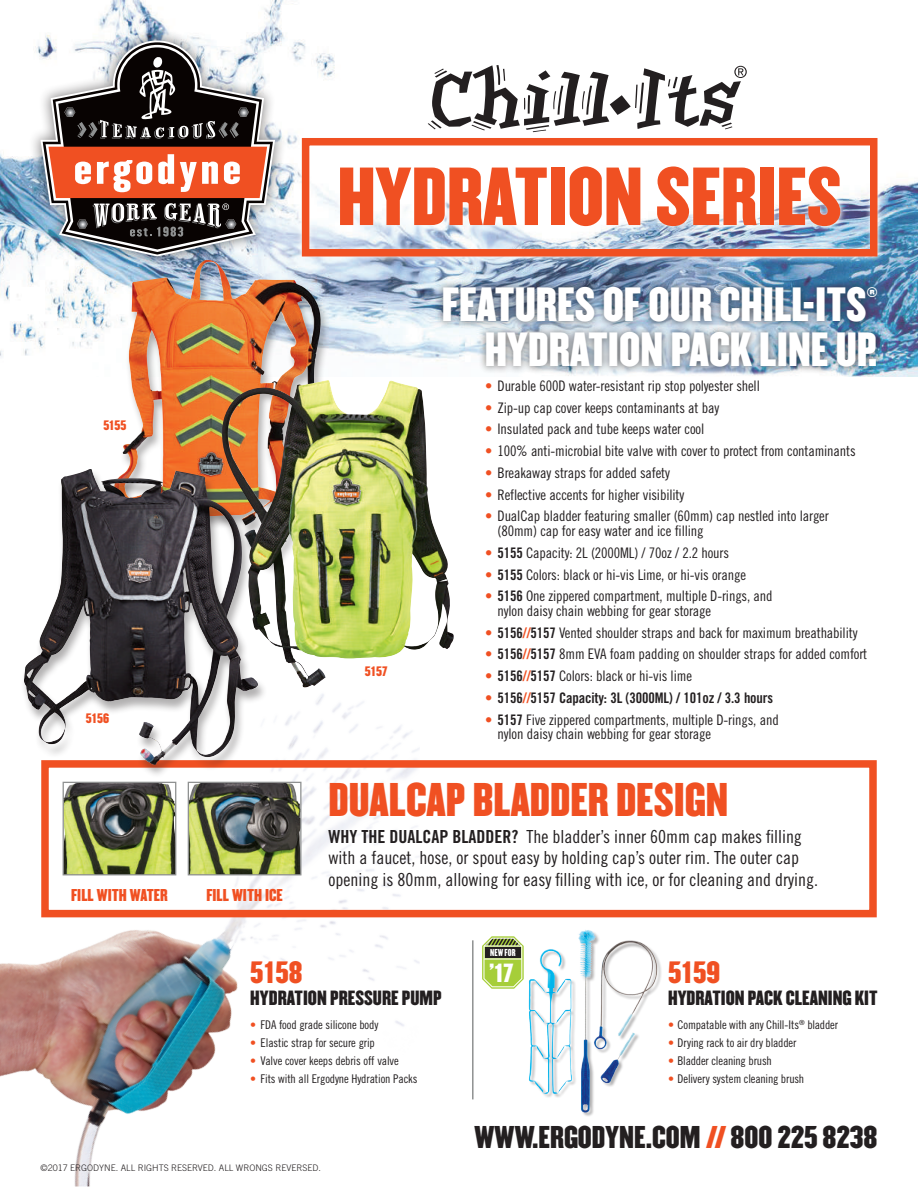
<style>
.page{position:relative;width:918px;height:1188px;background:#fff}
.page>*{position:absolute;margin:0;border:0;box-sizing:border-box;transform-origin:0 0}
.t1{font:71.85px "Champion HTF Welterweight";color:#f05022}
.t2{font:42px "Champion HTF Welterweight";color:#fff}
.t3{font:41.25px "Champion HTF Welterweight";color:#f05022}
.t4{font:27.6px "Champion HTF Welterweight";color:#231f20}
.t5{font:27px "Champion HTF Welterweight";color:#f05022}
.t6{font:22.95px "Champion HTF Welterweight";color:#fff}
.t7{font:18px/21.6px "Trade Gothic Cond Eighteen";color:#231f20}
.t8{font:18px "Champion HTF Welterweight";color:#231f20}
.t9{font:15px "Champion HTF Welterweight";color:#f05022}
.t10{font:14.55px/14.5px "Trade Gothic Cond Eighteen";letter-spacing:-.01em;color:#231f20}
.t11{font:14.55px "Trade Gothic Bold Cond Twenty";letter-spacing:-.01em;color:#231f20}
.t12{font:12.3px "Champion HTF Welterweight";color:#fff}
.t13{font:12px "Trade Gothic Cond Eighteen";letter-spacing:-.01em;color:#231f20}
.t14{font:12px "Champion HTF Welterweight";color:#f05022}
.t15{font:300 9px "Trade Gothic";color:#231f20}
.t16{font:8.85px "Champion HTF Lightweight";letter-spacing:.005em;color:#fff}
.s1{color:#f05022}
.s2{font-family:"Trade Gothic Bold Cond Twenty"}
.s3{font-family:"Trade Gothic Bold Cond Twenty";color:#f05022}
.s4{font-family:"Trade Gothic Cond Eighteen";color:#f05022}
</style>
<div class="page">
<img style="left:0;top:694px;width:420px;height:492px">
<hr style="left:472px;top:940px;width:2px;height:159px;background:#8f9191">
<img style="left:0;top:0;width:918px;height:376px">
<div style="left:41px;top:760px;width:836px;height:157px;border:8px solid #f05022"></div>
<div style="left:435px;top:279px;width:450px;height:96px;background:#231f20;opacity:.65"></div>
<svg style="left:295px;top:132px;width:588px;height:131px"></svg>
<div style="left:302px;top:138px;width:576px;height:118px;border:8px solid #f05022"></div>
<div style="left:29px;top:28px;width:258px;height:241px;background:#231f20;opacity:.5"></div>
<svg style="left:40px;top:40px;width:235px;height:216px"></svg>
<svg style="left:43px;top:42px;width:230px;height:213px"></svg>
<svg style="left:46px;top:45px;width:224px;height:207px"></svg>
<svg style="left:48px;top:47px;width:219px;height:202px"></svg>
<svg style="left:428px;top:65px;width:319px;height:67px"></svg>
<div style="left:111px;top:259px;width:220px;height:317px;background:#231f20;opacity:.35"></div>
<img style="left:114px;top:266px;width:180px;height:203px">
<img style="left:65px;top:784px;width:109px;height:89px">
<div style="left:63px;top:782px;width:113px;height:93px;border:1px solid #8f9191"></div>
<img style="left:190px;top:784px;width:109px;height:89px">
<div style="left:188px;top:782px;width:113px;height:93px;border:1px solid #8f9191"></div>
<img style="left:220px;top:380px;width:234px;height:308px">
<div style="left:20px;top:469px;width:248px;height:309px;background:#231f20;opacity:.35"></div>
<img style="left:24px;top:469px;width:228px;height:296px">
<img style="left:499px;top:915px;width:177px;height:201px">
<svg style="left:482px;top:935px;width:43px;height:55px"></svg>
<hr style="left:484px;top:959px;width:38px;height:1px;background:#fff">
<hr style="left:484px;top:945px;width:38px;height:1px;background:#fff">
<div style="left:485px;top:947px;width:36px;height:11px;background:#231f20"></div>
<p class="t14" style="left:103px;top:417px;width:25px">5155</p>
<p class="t14" style="left:86px;top:711px;width:25px">5156</p>
<p class="t9" style="left:71px;top:885px;width:98px">FILL WITH WATER</p>
<p class="t9" style="left:206px;top:885px;width:78px">FILL WITH ICE</p>
<h1 class="t1" style="left:337px;top:150px;width:506px">HYDRATION SERIES</h1>
<p class="t14" style="left:365px;top:663px;width:24px">5157</p>
<h2 class="t2" style="left:442px;top:277px;width:426px">FEATURES OF OUR CHILL-ITS</h2>
<p class="t12" style="left:867px;top:284px;width:12px">®</p>
<h2 class="t2" style="left:485px;top:322px;width:394px">HYDRATION PACK LINE UP.</h2>
<p class="t10" style="left:485px;top:378px;width:276px"><span class="s1">•</span> Durable 600D water-resistant rip stop polyester shell</p>
<p class="t10" style="left:485px;top:400px;width:236px"><span class="s1">•</span> Zip-up cap cover keeps contaminants at bay</p>
<p class="t10" style="left:485px;top:422px;width:221px"><span class="s1">•</span> Insulated pack and tube keeps water cool</p>
<p class="t10" style="left:485px;top:444px;width:372px"><span class="s1">•</span> 100% anti-microbial bite valve with cover to protect from contaminants</p>
<p class="t10" style="left:485px;top:465px;width:186px"><span class="s1">•</span> Breakaway straps for added safety</p>
<p class="t10" style="left:485px;top:487px;width:201px"><span class="s1">•</span> Reflective accents for higher visibility</p>
<p class="t10" style="left:498px;top:509px;width:333px;text-indent:-12px"><span class="s1">•</span> DualCap bladder featuring smaller (60mm) cap nestled into larger (80mm) cap for easy water and ice filling</p>
<p class="t10" style="left:485px;top:545px;width:246px"><span class="s1">•</span> <span class="s2">5155</span> Capacity: 2L (2000ML) / 70oz / 2.2 hours</p>
<p class="t10" style="left:485px;top:567px;width:262px"><span class="s1">•</span> <span class="s2">5155</span> Colors: black or hi-vis Lime, or hi-vis orange</p>
<p class="t10" style="left:498px;top:589px;width:277px;text-indent:-12px"><span class="s1">•</span> <span class="s2">5156</span> One zippered compartment, multiple D-rings, and nylon daisy chain webbing for gear storage</p>
<p class="t10" style="left:485px;top:625px;width:374px"><span class="s1">•</span> <span class="s2">5156</span><span class="s3">//</span><span class="s2">5157</span> Vented shoulder straps and back for maximum breathability</p>
<p class="t10" style="left:485px;top:647px;width:384px"><span class="s1">•</span> <span class="s2">5156</span><span class="s3">//</span><span class="s2">5157</span> 8mm EVA foam padding on shoulder straps for added comfort</p>
<p class="t10" style="left:485px;top:669px;width:208px"><span class="s1">•</span> <span class="s2">5156</span><span class="s3">//</span><span class="s2">5157</span> Colors: black or hi-vis lime</p>
<p class="t11" style="left:485px;top:689px;width:290px"><span class="s4">•</span> 5156<span class="s1">//</span>5157 Capacity: 3L (3000ML) / 101oz / 3.3 hours</p>
<p class="t10" style="left:498px;top:712px;width:283px;text-indent:-12px"><span class="s3">•</span> <span class="s2">5157</span> Five zippered compartments, multiple D-rings, and nylon daisy chain webbing for gear storage</p>
<h3 class="t3" style="left:328px;top:773px;width:401px">DUALCAP BLADDER DESIGN</h3>
<p class="t7" style="left:328px;top:825px;width:491px"><span class="s2">WHY THE DUALCAP BLADDER?</span> The bladder’s inner 60mm cap makes filling with a faucet, hose, or spout easy by holding cap’s outer rim. The outer cap opening is 80mm, allowing for easy filling with ice, or for cleaning and drying.</p>
<p class="t16" style="left:490px;top:946px;width:27px">NEW FOR</p>
<h3 class="t5" style="left:250px;top:955px;width:54px">5158</h3>
<p class="t8" style="left:250px;top:986px;width:193px">HYDRATION PRESSURE PUMP</p>
<p class="t13" style="left:250px;top:1018px;width:130px"><span class="s1">•</span> FDA food grade silicone body</p>
<p class="t13" style="left:250px;top:1036px;width:126px"><span class="s1">•</span> Elastic strap for secure grip</p>
<p class="t13" style="left:250px;top:1054px;width:150px"><span class="s1">•</span> Valve cover keeps debris off valve</p>
<p class="t13" style="left:250px;top:1072px;width:169px"><span class="s1">•</span> Fits with all Ergodyne Hydration Packs</p>
<p class="t15" style="left:40px;top:1163px;width:282px">©2017 ERGODYNE. ALL RIGHTS RESERVED. ALL WRONGS REVERSED.</p>
<h3 class="t6" style="left:489px;top:958px;width:26px">’17</h3>
<h3 class="t5" style="left:668px;top:955px;width:54px">5159</h3>
<p class="t8" style="left:668px;top:986px;width:211px">HYDRATION PACK CLEANING KIT</p>
<p class="t13" style="left:668px;top:1018px;width:172px"><span class="s1">•</span> Compatable with any Chill-Its<sup>®</sup> bladder</p>
<p class="t13" style="left:668px;top:1036px;width:130px"><span class="s1">•</span> Drying rack to air dry bladder</p>
<p class="t13" style="left:668px;top:1054px;width:105px"><span class="s1">•</span> Bladder cleaning brush</p>
<p class="t13" style="left:668px;top:1072px;width:138px"><span class="s1">•</span> Delivery system cleaning brush</p>
<h3 class="t4" style="left:475px;top:1119px;width:404px">WWW.ERGODYNE.COM <span class="s1">//</span> 800 225 8238</h3>
</div>
